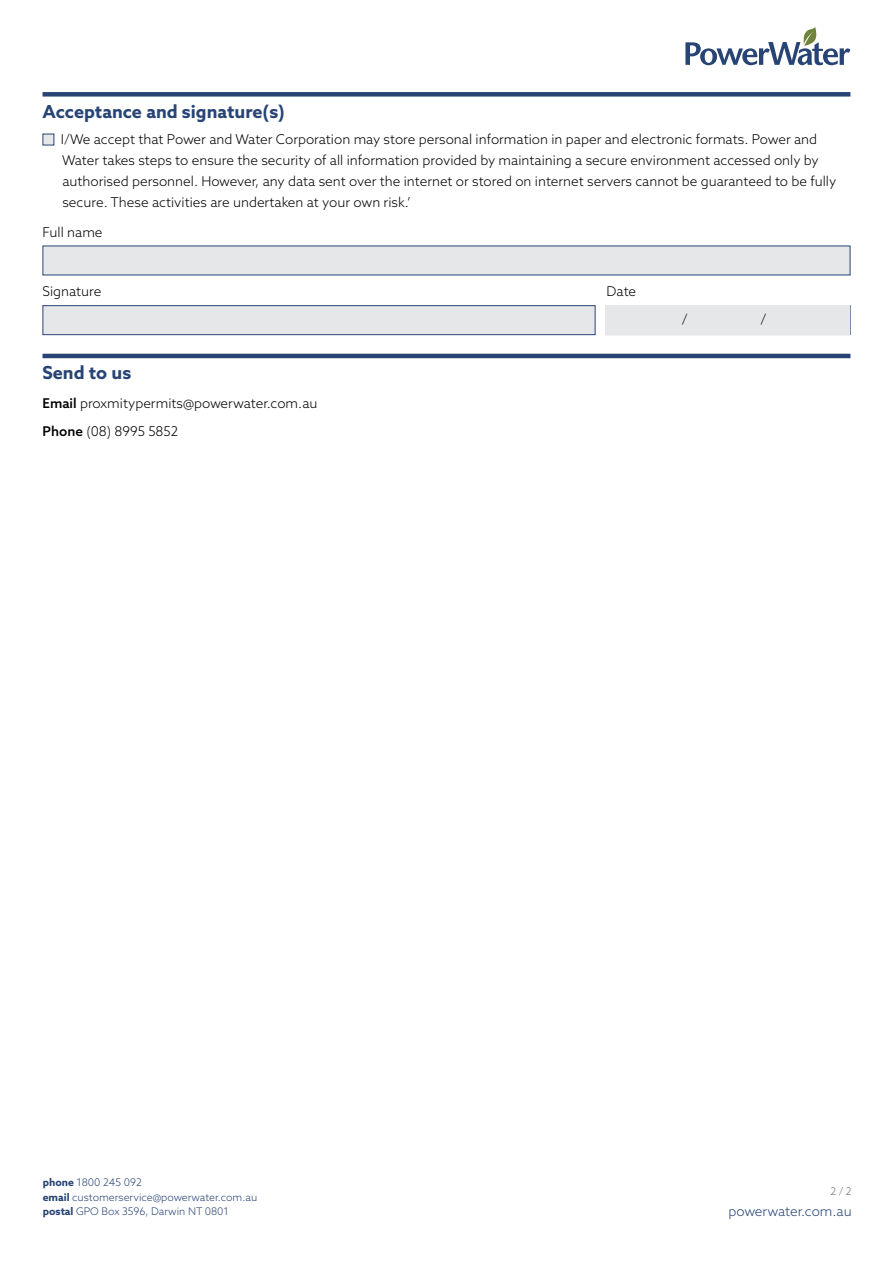
<style>
.page{position:relative;width:893px;height:1263px;background:#fff}
.page>*{position:absolute;margin:0;border:0;box-sizing:border-box;transform-origin:0 0}
.t1{font:700 18px "Azo Sans";color:#274475}
.t2{font:300 13.5px/21px "Azo Sans";color:#000}
.t3{font:300 13.5px "Azo Sans";color:#274475}
.t4{font:300 10.5px/14.7px "Azo Sans";color:#274475}
.t5{font:300 10.5px "Azo Sans";color:#6d6e71}
.s1{font-weight:500}
.s2{font-weight:700}
</style>
<div class="page">
<div style="left:606px;top:306px;width:244px;height:29px;background:#e6e7e8"></div>
<div style="left:43px;top:305px;width:552px;height:30px;background:#e6e7e8;border:1px solid #274475"></div>
<div style="left:43px;top:246px;width:807px;height:29px;background:#e6e7e8"></div>
<div style="left:43px;top:134px;width:11px;height:11px;background:#e6e7e8"></div>
<hr style="left:43px;top:354px;width:807px;height:4px;background:#274475">
<div style="left:43px;top:92px;width:807px;height:5px;background:#274475"></div>
<svg style="left:685px;top:27px;width:165px;height:38px"></svg>
<h4 class="t1" style="left:43px;top:99px;width:244px">Acceptance and signature(s)</h4>
<p class="t2" style="left:61px;top:128px;width:777px">I/We accept that Power and Water Corporation may store personal information in paper and electronic formats. Power and Water takes steps to ensure the security of all information provided by maintaining a secure environment accessed only by authorised personnel. However, any data sent over the internet or stored on internet servers cannot be guaranteed to be fully secure. These activities are undertaken at your own risk.’</p>
<p class="t2" style="left:43px;top:221px;width:62px">Full name</p>
<p class="t2" style="left:43px;top:281px;width:60px">Signature</p>
<p class="t2" style="left:607px;top:281px;width:31px">Date</p>
<h4 class="t1" style="left:43px;top:361px;width:90px">Send to us</h4>
<p class="t2" style="left:43px;top:389px;width:276px;line-height:28px"><span class="s1">Email</span> proxmitypermits@powerwater.com.au<br><span class="s1">Phone</span> (08) 8995 5852</p>
<p class="t2" style="left:682px;top:309px;width:7px">/</p>
<p class="t2" style="left:761px;top:309px;width:7px">/</p>
<p class="t4" style="left:43px;top:1175px;width:216px"><span class="s2">phone</span> 1800 245 092<br><span class="s2">email</span> customerservice@powerwater.com.au <span class="s2">postal</span> GPO Box 3596, Darwin NT 0801</p>
<p class="t5" style="left:830px;top:1185px;width:23px">2 / 2</p>
<p class="t3" style="left:728px;top:1202px;width:125px">powerwater.com.au</p>
</div>
